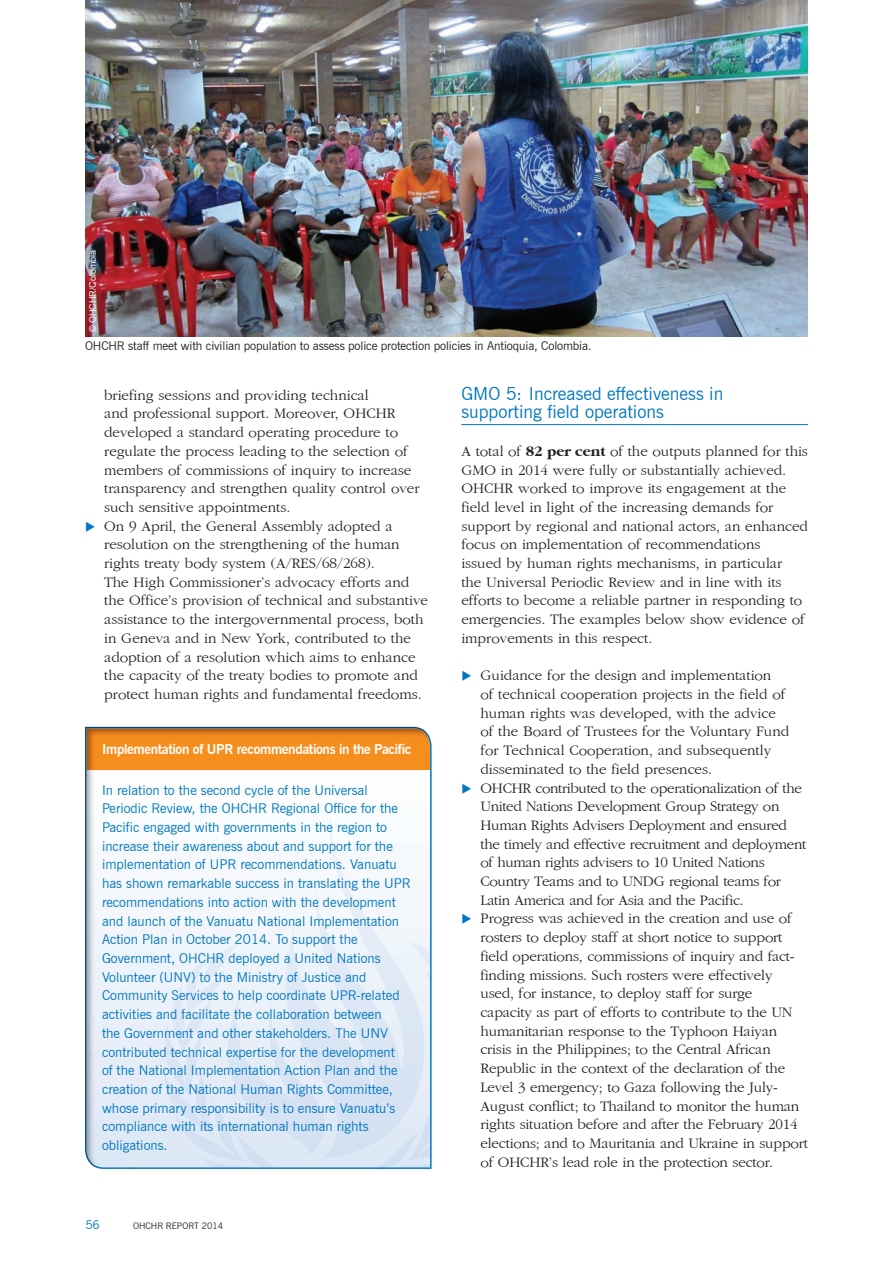
<style>
.page{position:relative;width:893px;height:1263px;background:#fff}
.page>*{position:absolute;margin:0;border:0;box-sizing:border-box;transform-origin:0 0}
.t1{font:18px/18.8px "News Gothic BT";color:#0077c0}
.t2{font:15px/18.8px "Gatineau Plain";color:#231f20}
.t3{font:15px/18.8px "Gatineau Plain";letter-spacing:-.02em;color:#231f20}
.t4{font:13.5px/18.8px "News Gothic BT";color:#0077c0}
.t5{font:700 13.5px "News Gothic BT";letter-spacing:-.025em;color:#fff}
.t6{font:12px "News Gothic BT";letter-spacing:-.01em;color:#231f20}
.t7{font:12px "News Gothic BT";color:#0077c0}
.t8{font:9px "News Gothic BT";color:#231f20}
.t9{font:9px "Arial";color:#fff}
.s1{color:#0077c0}
.s2{font-family:"Gatineau";font-weight:700}
</style>
<div class="page">
<img style="left:373px;top:1159px;width:9px;height:8px">
<img style="left:253px;top:1155px;width:23px;height:12px">
<img style="left:175px;top:1098px;width:53px;height:65px">
<img style="left:199px;top:1152px;width:54px;height:15px">
<img style="left:285px;top:819px;width:97px;height:340px">
<img style="left:201px;top:943px;width:40px;height:43px">
<img style="left:186px;top:958px;width:39px;height:61px">
<img style="left:172px;top:980px;width:39px;height:78px">
<img style="left:228px;top:989px;width:97px;height:166px">
<img style="left:164px;top:1021px;width:38px;height:45px">
<img style="left:164px;top:1066px;width:51px;height:71px">
<img style="left:85px;top:727px;width:347px;height:48px">
<img style="left:85px;top:775px;width:50px;height:394px">
<img style="left:382px;top:775px;width:50px;height:394px">
<img style="left:134px;top:1167px;width:248px;height:2px">
<hr style="left:461px;top:424px;width:347px;height:1px;background:#0077c0">
<img style="left:85px;top:0;width:723px;height:336px">
<p class="t9" style="left:87px;top:332px;width:84px;rotate:-90deg">© OHCHR/Colombia</p>
<p class="t6" style="left:85px;top:339px;width:508px">OHCHR staff meet with civilian population to assess police protection policies in Antioquia, Colombia.</p>
<p class="t2" style="left:104px;top:386px;width:317px">briefing sessions and providing technical<br>and professional support. Moreover, OHCHR developed a standard operating procedure to regulate the process leading to the selection of members of commissions of inquiry to increase transparency and strengthen quality control over such sensitive appointments.</p>
<p class="t2" style="left:104px;top:517px;width:325px;text-indent:-19px"><span class="s1">◆</span> On 9 April, the General Assembly adopted a resolution on the strengthening of the human rights treaty body system (A/RES/68/268).<br>The High Commissioner’s advocacy efforts and the Office’s provision of technical and substantive assistance to the intergovernmental process, both in Geneva and in New York, contributed to the adoption of a resolution which aims to enhance the capacity of the treaty bodies to promote and protect human rights and fundamental freedoms.</p>
<p class="t5" style="left:102px;top:741px;width:311px">Implementation of UPR recommendations in the Pacific</p>
<p class="t4" style="left:102px;top:780px;width:310px">In relation to the second cycle of the Universal Periodic Review, the OHCHR Regional Office for the Pacific engaged with governments in the region to increase their awareness about and support for the implementation of UPR recommendations. Vanuatu has shown remarkable success in translating the UPR recommendations into action with the development and launch of the Vanuatu National Implementation Action Plan in October 2014. To support the Government, OHCHR deployed a United Nations Volunteer (UNV) to the Ministry of Justice and Community Services to help coordinate UPR-related activities and facilitate the collaboration between<br>the Government and other stakeholders. The UNV contributed technical expertise for the development<br>of the National Implementation Action Plan and the creation of the National Human Rights Committee, whose primary responsibility is to ensure Vanuatu’s compliance with its international human rights obligations.</p>
<p class="t7" style="left:85px;top:1217px;width:16px">56</p>
<p class="t8" style="left:133px;top:1220px;width:92px">OHCHR REPORT 2014</p>
<p class="t1" style="left:461px;top:384px;width:264px">GMO 5: Increased effectiveness in supporting field operations</p>
<p class="t2" style="left:461px;top:442px;width:348px">A total of <span class="s2">82 per cent</span> of the outputs planned for this GMO in 2014 were fully or substantially achieved.<br>OHCHR worked to improve its engagement at the field level in light of the increasing demands for support by regional and national actors, an enhanced focus on implementation of recommendations<br>issued by human rights mechanisms, in particular<br>the Universal Periodic Review and in line with its efforts to become a reliable partner in responding to emergencies. The examples below show evidence of improvements in this respect.</p>
<p class="t2" style="left:480px;top:666px;width:310px;text-indent:-19px"><span class="s1">◆</span> Guidance for the design and implementation<br>of technical cooperation projects in the field of human rights was developed, with the advice of the Board of Trustees for the Voluntary Fund for Technical Cooperation, and subsequently disseminated to the field presences.</p>
<p class="t3" style="left:480px;top:779px;width:327px;text-indent:-19px"><span class="s1">◆</span> OHCHR contributed to the operationalization of the United Nations Development Group Strategy on Human Rights Advisers Deployment and ensured the timely and effective recruitment and deployment of human rights advisers to 10 United Nations Country Teams and to UNDG regional teams for Latin America and for Asia and the Pacific.</p>
<p class="t2" style="left:480px;top:910px;width:329px;text-indent:-19px"><span class="s1">◆</span> Progress was achieved in the creation and use of rosters to deploy staff at short notice to support field operations, commissions of inquiry and fact&shy;finding missions. Such rosters were effectively used, for instance, to deploy staff for surge<br>capacity as part of efforts to contribute to the UN humanitarian response to the Typhoon Haiyan crisis in the Philippines; to the Central African Republic in the context of the declaration of the Level 3 emergency; to Gaza following the July-August conflict; to Thailand to monitor the human rights situation before and after the February 2014 elections; and to Mauritania and Ukraine in support of OHCHR’s lead role in the protection sector.</p>
</div>
